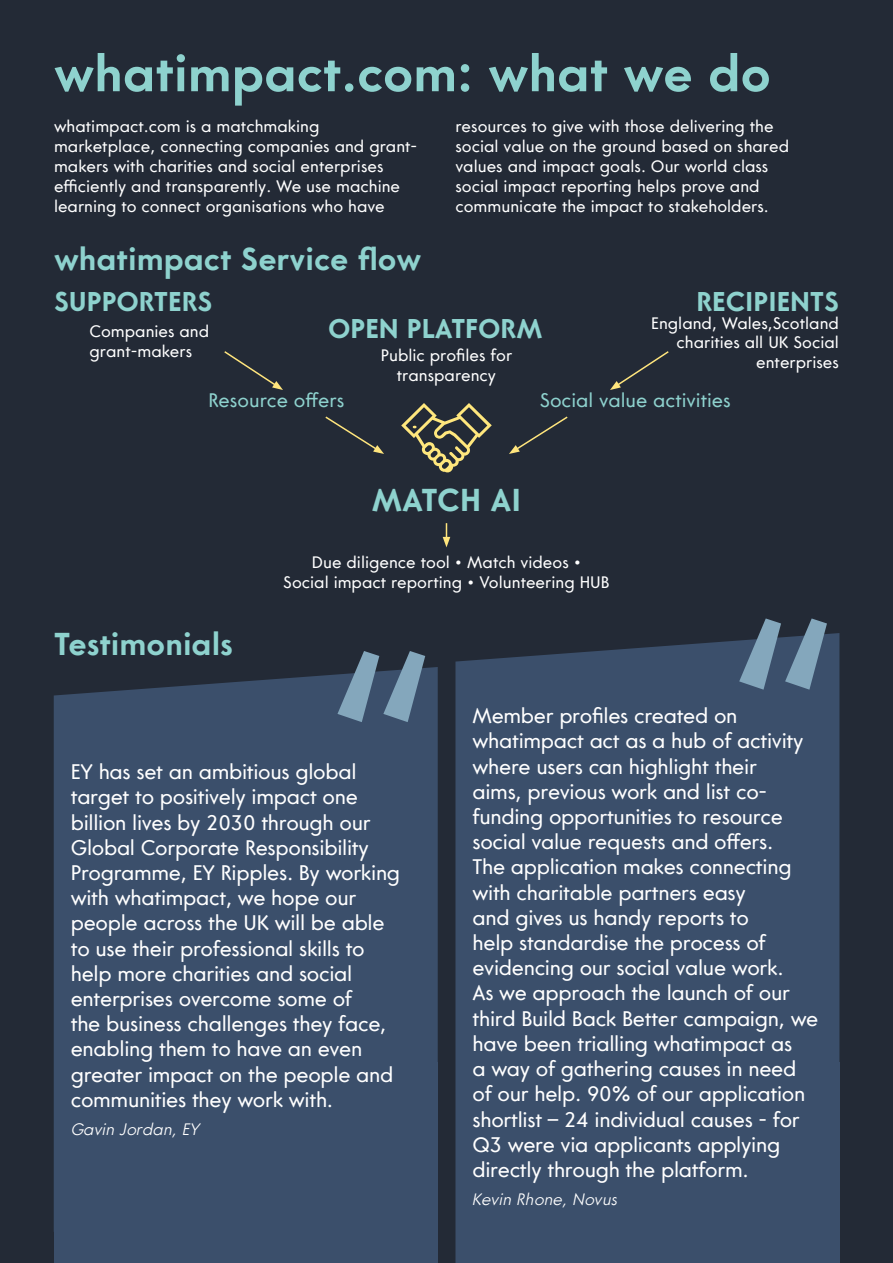
<style>
.page{position:relative;width:893px;height:1263px;background:#232a36}
.page>*{position:absolute;margin:0;border:0;box-sizing:border-box;transform-origin:0 0}
.t1{font:250.65px "Core Sans G";color:#84a7bc}
.t2{font:700 51px "Core Sans G";color:#8ed2ce}
.t3{font:700 31.5px "Core Sans G";color:#8ed2ce}
.t4{font:700 27px "Core Sans G";color:#8ed2ce}
.t5{font:21px/25.2px "Core Sans G";letter-spacing:-.015em;color:#fff}
.t6{font:19.5px "Core Sans G";color:#8ed2ce}
.t7{font:16.5px/19.8px "Core Sans G";color:#fff}
.t8{font:italic 300 16.5px "Core Sans G";color:#fff}
</style>
<div class="page">
<div style="left:54px;top:1062px;width:383px;height:201px;background:#3b4f6b"></div>
<svg style="left:401px;top:403px;width:91px;height:69px"></svg>
<div style="left:54px;top:667px;width:384px;height:565px;background:#3b4f6b"></div>
<div style="left:455px;top:633px;width:384px;height:630px;background:#3b4f6b"></div>
<svg style="left:610px;top:351px;width:59px;height:39px"></svg>
<svg style="left:509px;top:416px;width:59px;height:38px"></svg>
<svg style="left:224px;top:351px;width:59px;height:39px"></svg>
<svg style="left:325px;top:416px;width:59px;height:38px"></svg>
<svg style="left:443px;top:523px;width:7px;height:24px"></svg>
<h2 class="t2" style="left:54px;top:42px;width:718px">whatimpact.com: what we do</h2>
<p class="t7" style="left:54px;top:117px;width:365px">whatimpact.com is a matchmaking marketplace, connecting companies and grant&shy;makers with charities and social enterprises efficiently and transparently. We use machine learning to connect organisations who have</p>
<p class="t7" style="left:455px;top:117px;width:335px">resources to give with those delivering the social value on the ground based on shared values and impact goals. Our world class social impact reporting helps prove and communicate the impact to stakeholders.</p>
<h3 class="t3" style="left:54px;top:239px;width:369px">whatimpact Service flow</h3>
<p class="t4" style="left:54px;top:285px;width:160px">SUPPORTERS</p>
<p class="t7" style="left:89px;top:322px;width:121px">Companies and grant-makers</p>
<p class="t6" style="left:208px;top:389px;width:138px">Resource offers</p>
<p class="t6" style="left:540px;top:389px;width:193px">Social value activities</p>
<p class="t4" style="left:696px;top:285px;width:144px">RECIPIENTS</p>
<p class="t7" style="left:651px;top:313px;width:189px;text-align:right">England, Wales,Scotland charities all UK Social enterprises</p>
<p class="t4" style="left:328px;top:312px;width:216px">OPEN PLATFORM</p>
<p class="t7" style="left:381px;top:346px;width:133px;text-align:center">Public profiles for transparency</p>
<h3 class="t3" style="left:372px;top:481px;width:151px">MATCH AI</h3>
<p class="t7" style="left:283px;top:552px;width:328px;text-align:center">Due diligence tool • Match videos •<br>Social impact reporting • Volunteering HUB</p>
<h3 class="t3" style="left:54px;top:625px;width:181px">Testimonials</h3>
<h1 class="t1" style="left:317px;top:609px;width:123px">“</h1>
<p class="t5" style="left:71px;top:759px;width:331px">EY has set an ambitious global target to positively impact one billion lives by 2030 through our<br>Global Corporate Responsibility<br>Programme, EY Ripples. By working with whatimpact, we hope our people across the UK will be able to use their professional skills to help more charities and social enterprises overcome some of<br>the business challenges they face, enabling them to have an even greater impact on the people and communities they work with.</p>
<p class="t8" style="left:71px;top:1119px;width:131px">Gavin Jordan, EY</p>
<h1 class="t1" style="left:718px;top:577px;width:123px">“</h1>
<p class="t5" style="left:472px;top:704px;width:347px">Member profiles created on whatimpact act as a hub of activity where users can highlight their<br>aims, previous work and list co&shy;funding opportunities to resource social value requests and offers.<br>The application makes connecting with charitable partners easy<br>and gives us handy reports to<br>help standardise the process of evidencing our social value work.<br>As we approach the launch of our third Build Back Better campaign, we have been trialling whatimpact as<br>a way of gathering causes in need of our help. 90% of our application shortlist – 24 individual causes - for<br>Q3 were via applicants applying directly through the platform.</p>
<p class="t8" style="left:472px;top:1189px;width:147px">Kevin Rhone, Novus</p>
</div>
